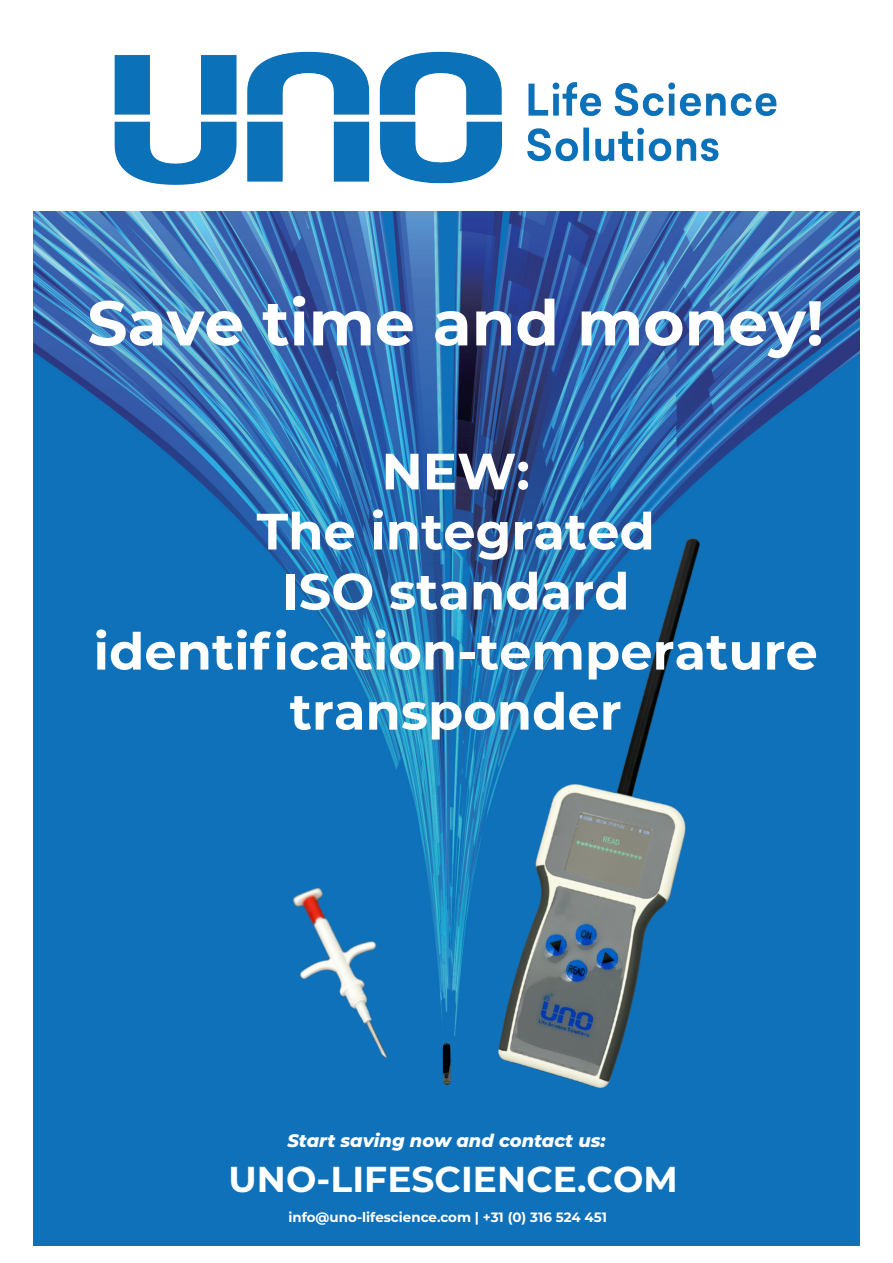
<style>
.page{position:relative;width:893px;height:1263px;background:#fff}
.page>*{position:absolute;margin:0;border:0;box-sizing:border-box;transform-origin:0 0}
.t1{font:700 63px "Montserrat";color:#fff}
.t2{font:700 51px/60px "Montserrat";color:#fff;text-align:center}
.t3{font:700 36px "Montserrat";letter-spacing:.005em;color:#fff}
.t4{font:italic 800 18px "Montserrat";color:#fff}
.t5{font:700 13.5px "Montserrat";color:#fff}
</style>
<div class="page">
<img style="left:33px;top:212px;width:826px;height:1033px">
<img style="left:114px;top:51px;width:663px;height:134px">
<img style="left:292px;top:887px;width:96px;height:171px">
<img style="left:497px;top:537px;width:203px;height:551px">
<img style="left:428px;top:1017px;width:37px;height:85px">
<p class="t1" style="left:87px;top:284px;width:738px">Save time and money!</p>
<p class="t2" style="left:94px;top:441px;width:726px">NEW:<br>The integrated<br>ISO standard identification-temperature transponder</p>
<p class="t4" style="left:287px;top:1130px;width:320px">Start saving now and contact us:</p>
<p class="t3" style="left:228px;top:1157px;width:451px">UNO-LIFESCIENCE.COM</p>
<p class="t5" style="left:288px;top:1209px;width:320px">info@uno-lifescience.com | +31 (0) 316 524 451</p>
</div>
